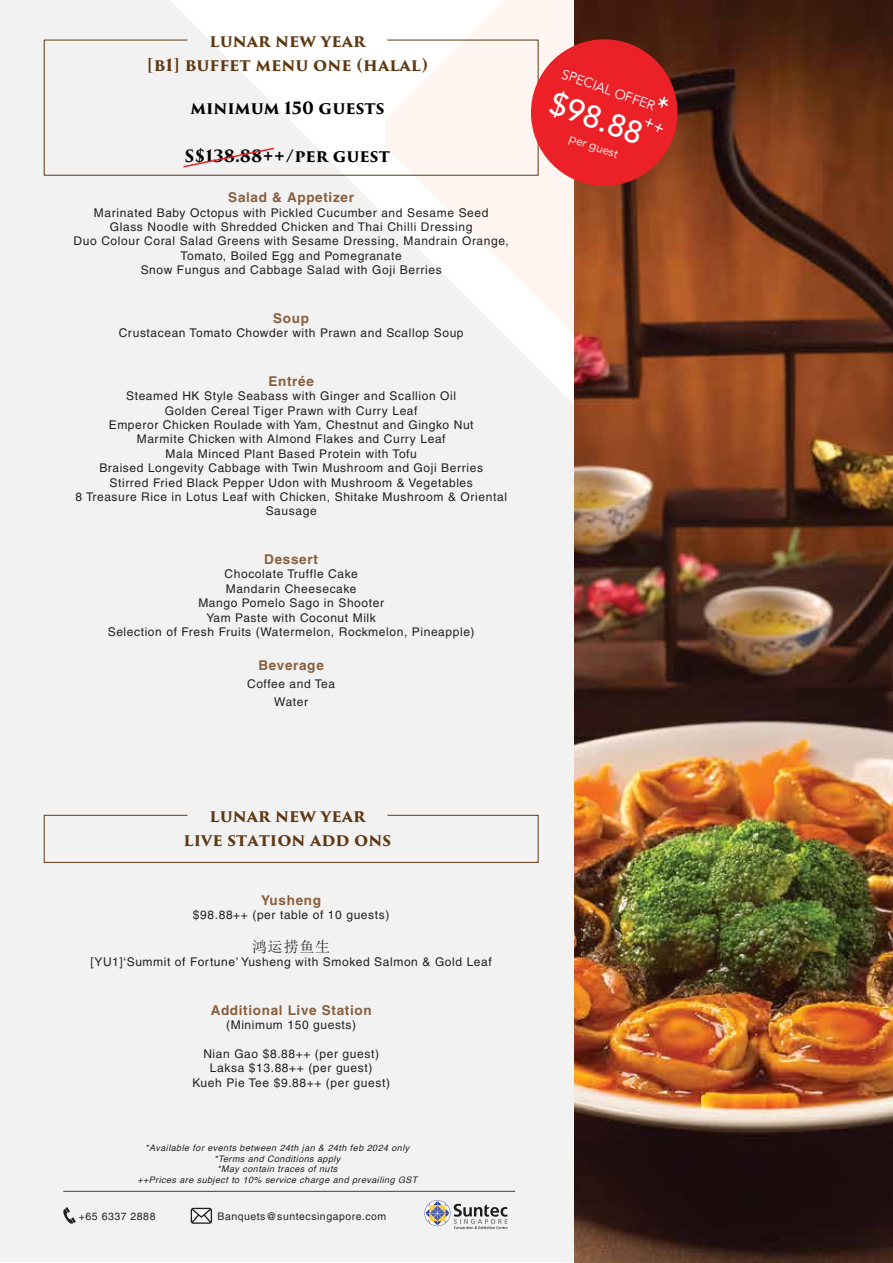
<style>
.page{position:relative;width:893px;height:1263px;background:#fff}
.page>*{position:absolute;margin:0;border:0;box-sizing:border-box;transform-origin:0 0}
.t1{font:500 31.5px "Avenir LT Std";color:#fff}
.t2{font:700 16.5px/24px "Trajan Pro 3";color:#603913;text-align:center}
.t3{font:700 16.5px "Trajan Pro 3";color:#000}
.t4{font:15px "N Sim Sun";letter-spacing:.05em;color:#231f20}
.t5{font:700 13.5px "Helvetica";letter-spacing:.05em;color:#8a5e3c}
.t6{font:13.5px "Avenir LT Std";color:#fff}
.t7{font:12px/14.4px "Helvetica";letter-spacing:.05em;color:#231f20;text-align:center}
.t8{font:12px "Avenir LT Std";color:#fff}
.t9{font:10.5px "Helvetica";letter-spacing:.05em;color:#231f20}
.t10{font:italic 9px/10.5px "Helvetica";letter-spacing:.05em;color:#231f20;text-align:center}
</style>
<div class="page">
<div style="left:0;top:0;width:574px;height:1261px;background:#f2f2f3"></div>
<svg style="left:385px;top:0;width:189px;height:689px;fill:#f2f2f3"></svg>
<div style="left:44px;top:815px;width:494px;height:48px;background:#f2f2f3"></div>
<svg style="left:191px;top:1208px;width:21px;height:16px"></svg>
<svg style="left:424px;top:1200px;width:83px;height:29px"></svg>
<hr style="left:63px;top:1191px;width:452px;height:1px;background:#754d29">
<svg style="left:63px;top:1207px;width:13px;height:17px"></svg>
<svg style="left:44px;top:40px;width:477px;height:136px"></svg>
<img style="left:574px;top:0;width:319px;height:1263px">
<svg style="left:182px;top:147px;width:94px;height:22px"></svg>
<svg style="left:521px;top:29px;width:166px;height:167px"></svg>
<h2 class="t2" style="left:147px;top:29px;width:283px">LUNAR NEW YEAR<br>[B1] BUFFET MENU ONE (HALAL)</h2>
<h2 class="t3" style="left:190px;top:96px;width:195px">MINIMUM 150 GUESTS</h2>
<h2 class="t3" style="left:185px;top:144px;width:206px">S$138.88++/PER GUEST</h2>
<p class="t5" style="left:228px;top:189px;width:127px">Salad &amp; Appetizer</p>
<p class="t7" style="left:74px;top:205px;width:437px">Marinated Baby Octopus with Pickled Cucumber and Sesame Seed<br>Glass Noodle with Shredded Chicken and Thai Chilli Dressing<br>Duo Colour Coral Salad Greens with Sesame Dressing, Mandrain Orange, Tomato, Boiled Egg and Pomegranate<br>Snow Fungus and Cabbage Salad with Goji Berries</p>
<p class="t5" style="left:273px;top:310px;width:37px">Soup</p>
<p class="t7" style="left:119px;top:326px;width:346px">Crustacean Tomato Chowder with Prawn and Scallop Soup</p>
<p class="t5" style="left:268px;top:373px;width:47px">Entrée</p>
<p class="t7" style="left:75px;top:389px;width:433px">Steamed HK Style Seabass with Ginger and Scallion Oil<br>Golden Cereal Tiger Prawn with Curry Leaf<br>Emperor Chicken Roulade with Yam, Chestnut and Gingko Nut<br>Marmite Chicken with Almond Flakes and Curry Leaf<br>Mala Minced Plant Based Protein with Tofu<br>Braised Longevity Cabbage with Twin Mushroom and Goji Berries<br>Stirred Fried Black Pepper Udon with Mushroom &amp; Vegetables<br>8 Treasure Rice in Lotus Leaf with Chicken, Shitake Mushroom &amp; Oriental Sausage</p>
<p class="t5" style="left:264px;top:551px;width:55px">Dessert</p>
<p class="t7" style="left:108px;top:567px;width:368px">Chocolate Truffle Cake<br>Mandarin Cheesecake<br>Mango Pomelo Sago in Shooter<br>Yam Paste with Coconut Milk<br>Selection of Fresh Fruits (Watermelon, Rockmelon, Pineapple)</p>
<p class="t5" style="left:259px;top:657px;width:67px">Beverage</p>
<p class="t7" style="left:247px;top:675px;width:90px;line-height:18px">Coffee and Tea<br>Water</p>
<p class="t6" style="left:565px;top:66px;width:100px;rotate:20deg">SPECIAL OFFER</p>
<p class="t8" style="left:572px;top:131px;width:53px;rotate:20deg">per guest</p>
<h1 class="t1" style="left:557px;top:84px;width:98px;rotate:20deg">$98.88</h1>
<h2 class="t2" style="left:184px;top:804px;width:209px">LUNAR NEW YEAR<br>LIVE STATION ADD ONS</h2>
<p class="t5" style="left:261px;top:892px;width:61px">Yusheng</p>
<p class="t7" style="left:193px;top:908px;width:198px">$98.88++ (per table of 10 guests)</p>
<p class="t4" style="left:252px;top:939px;width:79px">鸿运捞鱼生</p>
<p class="t7" style="left:90px;top:955px;width:403px">[YU1]‘Summit of Fortune’ Yusheng with Smoked Salmon &amp; Gold Leaf</p>
<p class="t5" style="left:211px;top:1002px;width:162px">Additional Live Station</p>
<p class="t7" style="left:226px;top:1018px;width:131px">(Minimum 150 guests)</p>
<p class="t7" style="left:192px;top:1046px;width:199px">Nian Gao $8.88++ (per guest)<br>Laksa $13.88++ (per guest)<br>Kueh Pie Tee $9.88++ (per guest)</p>
<p class="t10" style="left:137px;top:1143px;width:282px">*Available for events between 24th jan &amp; 24th feb 2024 only *Terms and Conditions apply<br>*May contain traces of nuts<br>++Prices are subject to 10% service charge and prevailing GST</p>
<p class="t9" style="left:79px;top:1210px;width:78px">+65 6337 2888</p>
<p class="t9" style="left:218px;top:1210px;width:170px">Banquets@suntecsingapore.com</p>
</div>
